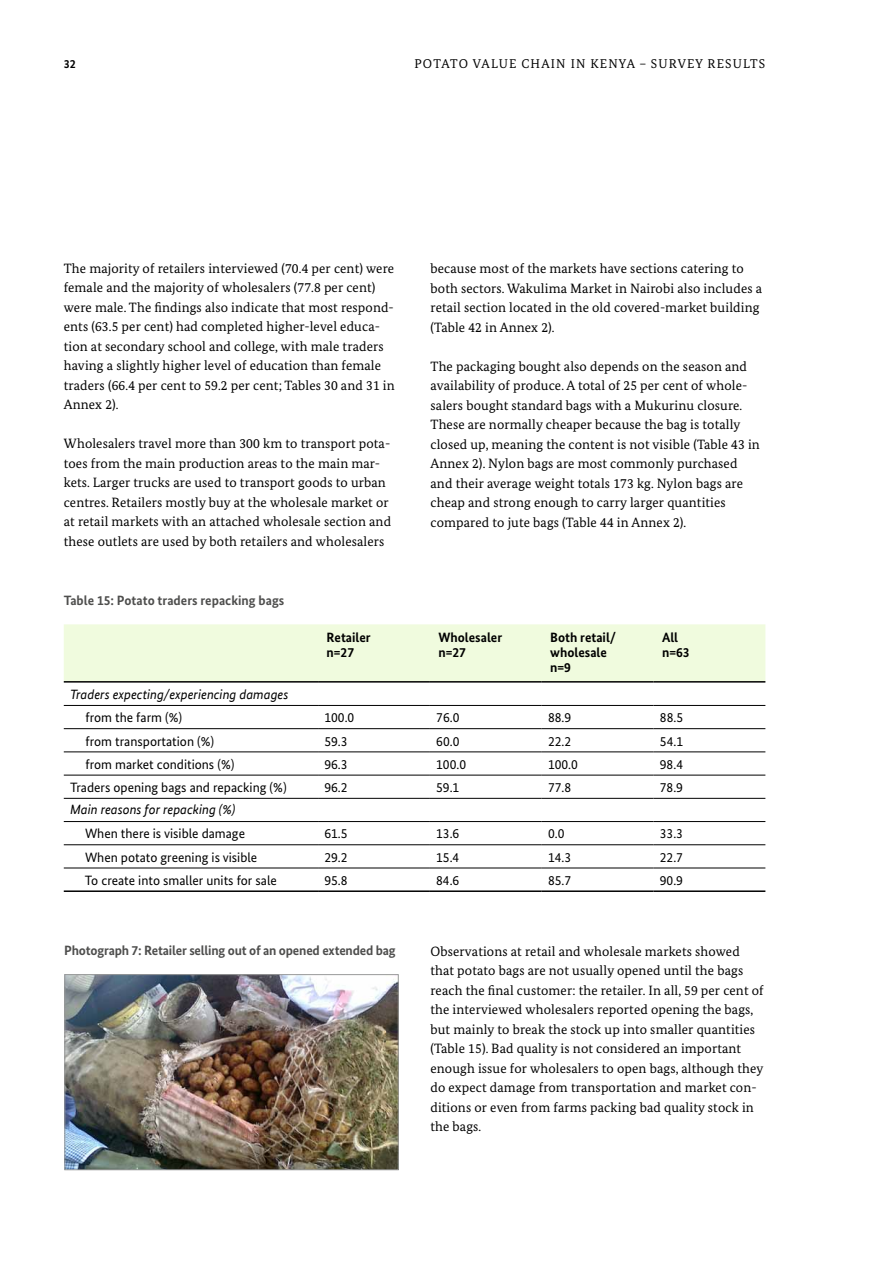
<style>
.page{position:relative;width:893px;height:1263px;background:#fff}
.page>*{position:absolute;margin:0;border:0;box-sizing:border-box;transform-origin:0 0}
.t1{font:13.5px/19.5px "Bundes Serif";letter-spacing:.01em;color:#000}
.t2{font:13.5px "Bundes Sans";color:#000}
.t3{font:700 13.5px "Bundes Sans";letter-spacing:-.015em;color:#4e4e4d}
.t4{font:italic 13.5px "Bundes Sans Office";color:#000}
.t5{font:700 13.5px/15px "Bundes Sans";color:#000}
.t6{font:12.75px "Bundes Serif";letter-spacing:.09em;color:#000}
.t7{font:700 12px "Bundes Sans";color:#000}
</style>
<div class="page">
<div style="left:64px;top:624px;width:701px;height:57px;background:#f0fbde"></div>
<hr style="left:64px;top:705px;width:254px;height:1px;background:#000">
<hr style="left:318px;top:705px;width:112px;height:1px;background:#000">
<hr style="left:430px;top:705px;width:112px;height:1px;background:#000">
<hr style="left:542px;top:705px;width:112px;height:1px;background:#000">
<hr style="left:654px;top:705px;width:111px;height:1px;background:#000">
<hr style="left:64px;top:728px;width:254px;height:1px;background:#000">
<hr style="left:318px;top:728px;width:112px;height:1px;background:#000">
<hr style="left:430px;top:728px;width:112px;height:1px;background:#000">
<hr style="left:542px;top:728px;width:112px;height:1px;background:#000">
<hr style="left:654px;top:728px;width:111px;height:1px;background:#000">
<hr style="left:64px;top:751px;width:254px;height:1px;background:#000">
<hr style="left:318px;top:751px;width:112px;height:1px;background:#000">
<hr style="left:430px;top:751px;width:112px;height:1px;background:#000">
<hr style="left:542px;top:751px;width:112px;height:1px;background:#000">
<hr style="left:654px;top:751px;width:111px;height:1px;background:#000">
<hr style="left:64px;top:775px;width:254px;height:1px;background:#000">
<hr style="left:318px;top:775px;width:112px;height:1px;background:#000">
<hr style="left:430px;top:775px;width:112px;height:1px;background:#000">
<hr style="left:542px;top:775px;width:112px;height:1px;background:#000">
<hr style="left:654px;top:775px;width:111px;height:1px;background:#000">
<hr style="left:64px;top:681px;width:254px;height:2px;background:#000">
<hr style="left:318px;top:681px;width:112px;height:2px;background:#000">
<hr style="left:430px;top:681px;width:112px;height:2px;background:#000">
<hr style="left:542px;top:681px;width:112px;height:2px;background:#000">
<hr style="left:654px;top:681px;width:111px;height:2px;background:#000">
<hr style="left:64px;top:798px;width:254px;height:1px;background:#000">
<hr style="left:318px;top:798px;width:112px;height:1px;background:#000">
<hr style="left:430px;top:798px;width:112px;height:1px;background:#000">
<hr style="left:542px;top:798px;width:112px;height:1px;background:#000">
<hr style="left:654px;top:798px;width:111px;height:1px;background:#000">
<hr style="left:64px;top:821px;width:254px;height:1px;background:#000">
<hr style="left:318px;top:821px;width:112px;height:1px;background:#000">
<hr style="left:430px;top:821px;width:112px;height:1px;background:#000">
<hr style="left:542px;top:821px;width:112px;height:1px;background:#000">
<hr style="left:654px;top:821px;width:111px;height:1px;background:#000">
<hr style="left:64px;top:844px;width:254px;height:1px;background:#000">
<hr style="left:318px;top:844px;width:112px;height:1px;background:#000">
<hr style="left:430px;top:844px;width:112px;height:1px;background:#000">
<hr style="left:542px;top:844px;width:112px;height:1px;background:#000">
<hr style="left:654px;top:844px;width:111px;height:1px;background:#000">
<hr style="left:64px;top:868px;width:254px;height:1px;background:#000">
<hr style="left:318px;top:868px;width:112px;height:1px;background:#000">
<hr style="left:430px;top:868px;width:112px;height:1px;background:#000">
<hr style="left:542px;top:868px;width:112px;height:1px;background:#000">
<hr style="left:654px;top:868px;width:111px;height:1px;background:#000">
<hr style="left:64px;top:890px;width:254px;height:2px;background:#000">
<hr style="left:318px;top:890px;width:112px;height:2px;background:#000">
<hr style="left:430px;top:890px;width:112px;height:2px;background:#000">
<hr style="left:542px;top:890px;width:112px;height:2px;background:#000">
<hr style="left:654px;top:890px;width:111px;height:2px;background:#000">
<img style="left:66px;top:976px;width:331px;height:192px">
<div style="left:64px;top:974px;width:335px;height:196px;border:1px solid #989999"></div>
<p class="t7" style="left:64px;top:56px;width:13px">32</p>
<p class="t6" style="left:414px;top:55px;width:352px">POTATO VALUE CHAIN IN KENYA – SURVEY RESULTS</p>
<p class="t1" style="left:64px;top:258px;width:332px">The majority of retailers interviewed (70.4 per cent) were female and the majority of wholesalers (77.8 per cent) were male. The findings also indicate that most respond&shy;ents (63.5 per cent) had completed higher-level educa&shy;tion at secondary school and college, with male traders having a slightly higher level of education than female traders (66.4 per cent to 59.2 per cent; Tables 30 and 31 in Annex 2).</p>
<p class="t1" style="left:64px;top:434px;width:329px">Wholesalers travel more than 300 km to transport pota&shy;toes from the main production areas to the main mar&shy;kets. Larger trucks are used to transport goods to urban centres. Retailers mostly buy at the wholesale market or at retail markets with an attached wholesale section and these outlets are used by both retailers and wholesalers</p>
<p class="t3" style="left:64px;top:592px;width:222px">Table 15: Potato traders repacking bags</p>
<p class="t1" style="left:431px;top:258px;width:333px">because most of the markets have sections catering to both sectors. Wakulima Market in Nairobi also includes a retail section located in the old covered-market building (Table 42 in Annex 2).</p>
<p class="t1" style="left:431px;top:356px;width:331px">The packaging bought also depends on the season and availability of produce. A total of 25 per cent of whole&shy;salers bought standard bags with a Mukurinu closure.<br>These are normally cheaper because the bag is totally closed up, meaning the content is not visible (Table 43 in Annex 2). Nylon bags are most commonly purchased and their average weight totals 173 kg. Nylon bags are cheap and strong enough to carry larger quantities compared to jute bags (Table 44 in Annex 2).</p>
<p class="t5" style="left:327px;top:629px;width:46px">Retailer n=27</p>
<p class="t5" style="left:438px;top:629px;width:65px">Wholesaler n=27</p>
<p class="t5" style="left:550px;top:629px;width:67px">Both retail/ wholesale n=9</p>
<p class="t5" style="left:662px;top:629px;width:29px">All n=63</p>
<p class="t4" style="left:70px;top:687px;width:220px">Traders expecting/experiencing damages</p>
<p class="t2" style="left:85px;top:709px;width:98px">from the farm (%)</p>
<p class="t2" style="left:324px;top:709px;width:31px">100.0</p>
<p class="t2" style="left:436px;top:709px;width:25px">76.0</p>
<p class="t2" style="left:548px;top:709px;width:25px">88.9</p>
<p class="t2" style="left:660px;top:709px;width:25px">88.5</p>
<p class="t2" style="left:85px;top:733px;width:130px">from transportation (%)</p>
<p class="t2" style="left:324px;top:733px;width:25px">59.3</p>
<p class="t2" style="left:436px;top:733px;width:25px">60.0</p>
<p class="t2" style="left:548px;top:733px;width:25px">22.2</p>
<p class="t2" style="left:660px;top:733px;width:25px">54.1</p>
<p class="t2" style="left:85px;top:756px;width:151px">from market conditions (%)</p>
<p class="t2" style="left:324px;top:756px;width:25px">96.3</p>
<p class="t2" style="left:436px;top:756px;width:31px">100.0</p>
<p class="t2" style="left:548px;top:756px;width:31px">100.0</p>
<p class="t2" style="left:660px;top:756px;width:25px">98.4</p>
<p class="t2" style="left:70px;top:779px;width:218px">Traders opening bags and repacking (%)</p>
<p class="t2" style="left:324px;top:779px;width:25px">96.2</p>
<p class="t2" style="left:436px;top:779px;width:25px">59.1</p>
<p class="t2" style="left:548px;top:779px;width:25px">77.8</p>
<p class="t2" style="left:660px;top:779px;width:25px">78.9</p>
<p class="t4" style="left:70px;top:801px;width:167px">Main reasons for repacking (%)</p>
<p class="t2" style="left:85px;top:825px;width:162px">When there is visible damage</p>
<p class="t2" style="left:324px;top:825px;width:25px">61.5</p>
<p class="t2" style="left:436px;top:825px;width:25px">13.6</p>
<p class="t2" style="left:548px;top:825px;width:18px">0.0</p>
<p class="t2" style="left:660px;top:825px;width:25px">33.3</p>
<p class="t2" style="left:85px;top:849px;width:174px">When potato greening is visible</p>
<p class="t2" style="left:324px;top:849px;width:25px">29.2</p>
<p class="t2" style="left:436px;top:849px;width:25px">15.4</p>
<p class="t2" style="left:548px;top:849px;width:25px">14.3</p>
<p class="t2" style="left:660px;top:849px;width:25px">22.7</p>
<p class="t2" style="left:85px;top:872px;width:193px">To create into smaller units for sale</p>
<p class="t2" style="left:324px;top:872px;width:25px">95.8</p>
<p class="t2" style="left:436px;top:872px;width:25px">84.6</p>
<p class="t2" style="left:548px;top:872px;width:25px">85.7</p>
<p class="t2" style="left:660px;top:872px;width:25px">90.9</p>
<p class="t3" style="left:64px;top:942px;width:333px">Photograph 7: Retailer selling out of an opened extended bag</p>
<p class="t1" style="left:430px;top:941px;width:335px">Observations at retail and wholesale markets showed that potato bags are not usually opened until the bags reach the final customer: the retailer. In all, 59 per cent of the interviewed wholesalers reported opening the bags, but mainly to break the stock up into smaller quantities (Table 15). Bad quality is not considered an important enough issue for wholesalers to open bags, although they do expect damage from transportation and market con&shy;ditions or even from farms packing bad quality stock in the bags.</p>
</div>
